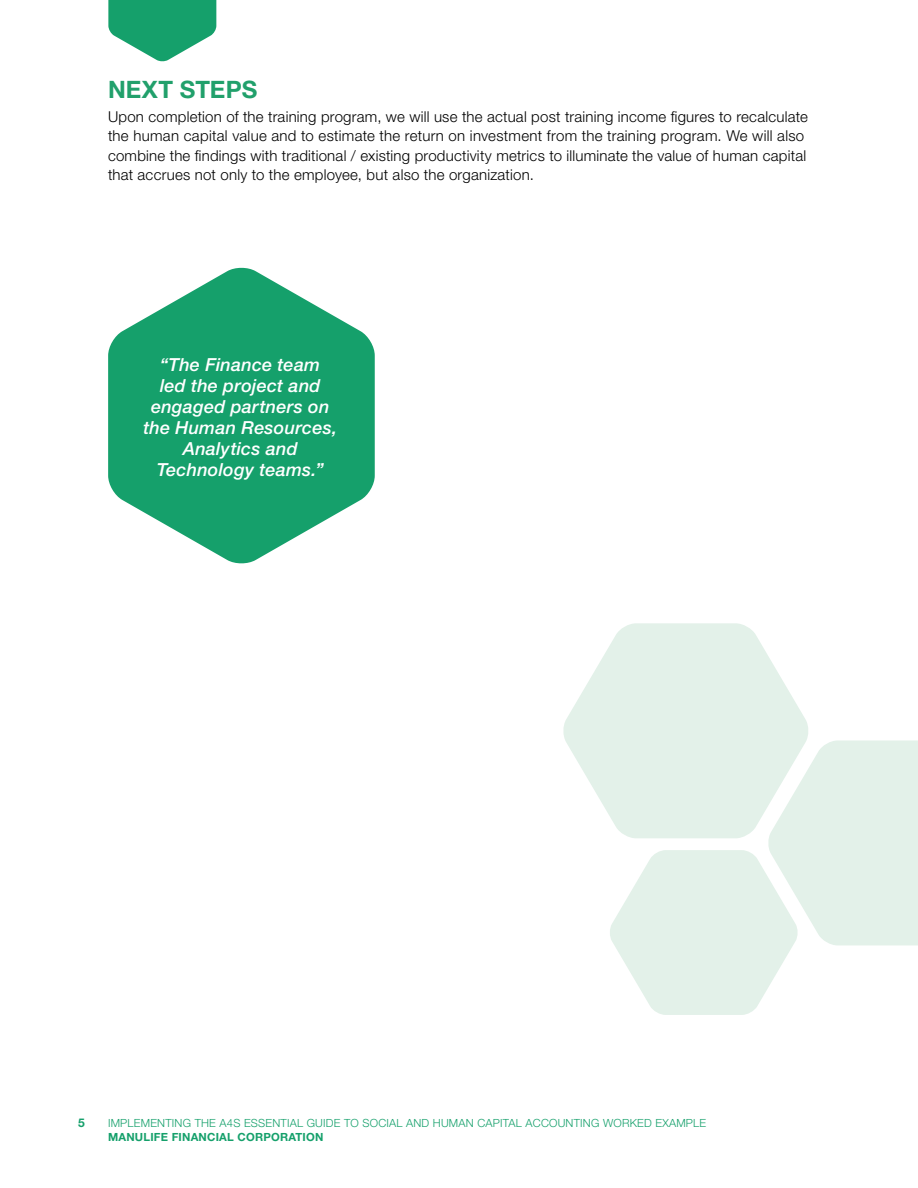
<style>
.page{position:relative;width:918px;height:1188px;background:#fff}
.page>*{position:absolute;margin:0;border:0;box-sizing:border-box;transform-origin:0 0}
.Header_1{font:700 24px "Helvetica Neue LT Std";letter-spacing:.005em;color:#21a06b}
.t1{font:italic 500 18px/21px "Helvetica Neue LT Std";letter-spacing:.01em;color:#fff;text-align:center}
.A4S_Body_Text_para1{font:300 15px/19.5px "Helvetica Neue LT Std";letter-spacing:.015em;color:#000}
.t2{font:700 12px "Helvetica Neue LT Std";color:#15a06b}
.t3{font:300 11.25px "Helvetica Neue LT Std";letter-spacing:.02em;color:#15a06b}
.t4{font:700 11.25px "Helvetica Neue LT Std";letter-spacing:.02em;color:#15a06b}
</style>
<div class="page">
<svg style="left:108px;top:0;width:108px;height:62px"></svg>
<svg style="left:563px;top:623px;width:245px;height:192px;fill:#e3f1e9"></svg>
<svg style="left:609px;top:740px;width:309px;height:275px"></svg>
<svg style="left:108px;top:267px;width:267px;height:297px;fill:#15a06b"></svg>
<h2 class="Header_1" style="left:108px;top:75px;width:151px">NEXT STEPS</h2>
<p class="A4S_Body_Text_para1" style="left:108px;top:106px;width:701px">Upon completion of the training program, we will use the actual post training income figures to recalculate the human capital value and to estimate the return on investment from the training program. We will also combine the findings with traditional / existing productivity metrics to illuminate the value of human capital that accrues not only to the employee, but also the organization.</p>
<p class="t1" style="left:143px;top:353px;width:195px">“The Finance team<br>led the project and engaged partners on the Human Resources,<br>Analytics and<br>Technology teams.”</p>
<p class="t2" style="left:78px;top:1116px;width:8px">5</p>
<p class="t3" style="left:108px;top:1116px;width:600px">IMPLEMENTING THE A4S ESSENTIAL GUIDE TO SOCIAL AND HUMAN CAPITAL ACCOUNTING WORKED EXAMPLE</p>
<p class="t4" style="left:108px;top:1130px;width:217px">MANULIFE FINANCIAL CORPORATION</p>
</div>
